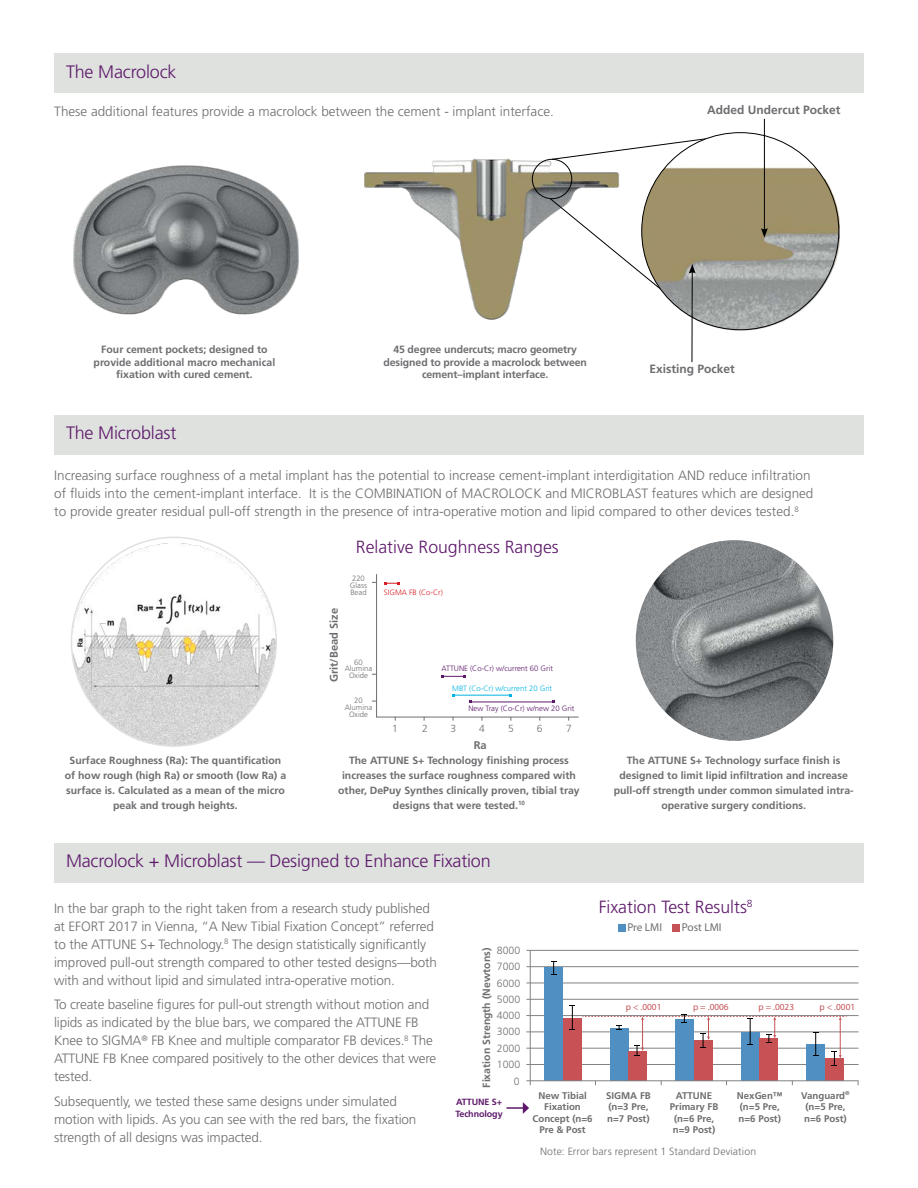
<style>
.page{position:relative;width:918px;height:1188px;background:#fff}
.page>*{position:absolute;margin:0;border:0;box-sizing:border-box;transform-origin:0 0}
.subhead{font:300 18px "Frutiger LT Std";letter-spacing:-.01em;color:#5d196a}
.t1{font:300 17.7px "Frutiger LT Std";color:#5d196a}
.Body{font:300 13.5px/18px "Frutiger LT Std";letter-spacing:-.01em;color:#6d6e71}
.t2{font:700 12px "Frutiger LT Std";color:#6d6e71}
.t3{font:11.4px "Myriad Pro";color:#6d6e71}
.t4{font:700 11.1px "Frutiger LT Std";color:#6d6e71}
.t5{font:700 10.5px/15px "Frutiger LT Std";color:#6d6e71;text-align:center}
.References{font:300 10.5px/16.4px "Frutiger LT Std";letter-spacing:.005em;color:#6d6e71}
.t6{font:300 10.2px "Frutiger LT Std";color:#6d6e71}
.t7{font:700 9.75px/11.7px "Frutiger LT Std";color:#6d6e71;text-align:center}
.t8{font:9.3px "Myriad Pro";color:#c65255}
.Body-2{font:700 9px/12px "Frutiger LT Std";letter-spacing:-.01em;color:#5d196a}
.t9{font:300 7.65px "Frutiger LT Std";color:#5d196a}
.t10{font:300 7.65px/6.9px "Frutiger LT Std";color:#6d6e71;text-align:center}
.t11{font:300 7.65px "Frutiger LT Std";color:#00b3e2}
.t12{font:300 7.65px "Frutiger LT Std";color:#d81f26}
</style>
<div class="page">
<div style="left:619px;top:924px;width:7px;height:7px;background:#4f8fc1"></div>
<div style="left:673px;top:924px;width:7px;height:7px;background:#c65255"></div>
<hr style="left:526px;top:1064px;width:333px;height:1px;background:#808285">
<hr style="left:526px;top:1048px;width:333px;height:1px;background:#808285">
<hr style="left:526px;top:1031px;width:333px;height:1px;background:#808285">
<hr style="left:526px;top:1015px;width:333px;height:1px;background:#808285">
<hr style="left:526px;top:999px;width:333px;height:1px;background:#808285">
<hr style="left:526px;top:983px;width:333px;height:1px;background:#808285">
<hr style="left:526px;top:966px;width:333px;height:1px;background:#808285">
<hr style="left:526px;top:950px;width:333px;height:1px;background:#808285">
<hr style="left:530px;top:950px;width:1px;height:135px;background:#808285">
<div style="left:544px;top:968px;width:19px;height:113px;background:#4f8fc1"></div>
<div style="left:563px;top:1018px;width:19px;height:63px;background:#c65255"></div>
<div style="left:610px;top:1028px;width:18px;height:53px;background:#4f8fc1"></div>
<div style="left:628px;top:1051px;width:19px;height:30px;background:#c65255"></div>
<div style="left:675px;top:1019px;width:19px;height:62px;background:#4f8fc1"></div>
<div style="left:694px;top:1040px;width:18px;height:41px;background:#c65255"></div>
<div style="left:741px;top:1032px;width:19px;height:49px;background:#4f8fc1"></div>
<div style="left:760px;top:1038px;width:18px;height:43px;background:#c65255"></div>
<div style="left:806px;top:1044px;width:19px;height:37px;background:#4f8fc1"></div>
<div style="left:825px;top:1059px;width:19px;height:22px;background:#c65255"></div>
<hr style="left:526px;top:1080px;width:333px;height:1px;background:#808285">
<svg style="left:551px;top:961px;width:5px;height:14px"></svg>
<svg style="left:570px;top:1005px;width:5px;height:25px"></svg>
<svg style="left:583px;top:1014px;width:264px;height:52px"></svg>
<div style="left:54px;top:54px;width:810px;height:39px;background:#dfe1df"></div>
<div style="left:54px;top:415px;width:810px;height:40px;background:#dfe1df"></div>
<div style="left:54px;top:843px;width:810px;height:40px;background:#dfe1df"></div>
<img style="left:73px;top:165px;width:226px;height:150px">
<img style="left:364px;top:158px;width:255px;height:162px">
<div style="left:532px;top:159px;width:40px;height:40px;border:1px solid #000;border-radius:50%"></div>
<svg style="left:551px;top:147px;width:84px;height:13px"></svg>
<img style="left:635px;top:125px;width:205px;height:210px">
<img style="left:642px;top:133px;width:197px;height:197px;border-radius:99px">
<hr style="left:764px;top:119px;width:1px;height:112px;background:#000">
<svg style="left:761px;top:228px;width:7px;height:10px"></svg>
<hr style="left:692px;top:271px;width:1px;height:91px;background:#000">
<svg style="left:549px;top:198px;width:148px;height:121px"></svg>
<img style="left:71px;top:537px;width:205px;height:209px">
<img style="left:636px;top:540px;width:197px;height:201px">
<svg style="left:372px;top:574px;width:207px;height:147px"></svg>
<svg style="left:506px;top:1102px;width:23px;height:12px"></svg>
<p class="subhead" style="left:66px;top:62px;width:112px">The Macrolock</p>
<p class="Body" style="left:54px;top:102px;width:501px">These additional features provide a macrolock between the cement - implant interface.</p>
<p class="t2" style="left:707px;top:103px;width:135px">Added Undercut Pocket</p>
<p class="t5" style="left:94px;top:343px;width:183px;line-height:12.6px">Four cement pockets; designed to provide additional macro mechanical fixation with cured cement.</p>
<p class="subhead" style="left:66px;top:423px;width:112px">The Microblast</p>
<p class="t5" style="left:384px;top:343px;width:205px;line-height:12.6px">45 degree undercuts; macro geometry designed to provide a macrolock between cement–implant interface.</p>
<p class="t2" style="left:650px;top:362px;width:87px">Existing Pocket</p>
<p class="Body" style="left:54px;top:467px;width:761px">Increasing surface roughness of a metal implant has the potential to increase cement-implant interdigitation AND reduce infiltration of fluids into the cement-implant interface. It is the COMBINATION of MACROLOCK and MICROBLAST features which are designed to provide greater residual pull-off strength in the presence of intra-operative motion and lipid compared to other devices tested.<sup>8</sup></p>
<p class="t1" style="left:356px;top:537px;width:204px">Relative Roughness Ranges</p>
<p class="t10" style="left:350px;top:575px;width:19px;text-align:left">220<br>Glass<br>Bead</p>
<p class="t4" style="left:328px;top:682px;width:76px;rotate:-90deg">Grit/Bead Size</p>
<p class="t10" style="left:345px;top:659px;width:29px">60<br>Alumina<br>Oxide</p>
<p class="t10" style="left:345px;top:697px;width:29px">20<br>Alumina<br>Oxide</p>
<p class="t12" style="left:384px;top:588px;width:61px">SIGMA FB (Co-Cr)</p>
<p class="t9" style="left:442px;top:664px;width:113px">ATTUNE (Co-Cr) w/current 60 Grit</p>
<p class="t11" style="left:452px;top:684px;width:102px">MBT (Co-Cr) w/current 20 Grit</p>
<p class="t9" style="left:468px;top:704px;width:107px">New Tray (Co-Cr) w/new 20 Grit</p>
<p class="t6" style="left:392px;top:722px;width:7px">1</p>
<p class="t6" style="left:422px;top:722px;width:7px">2</p>
<p class="t6" style="left:451px;top:722px;width:7px">3</p>
<p class="t6" style="left:479px;top:722px;width:7px">4</p>
<p class="t6" style="left:508px;top:722px;width:7px">5</p>
<p class="t6" style="left:537px;top:722px;width:7px">6</p>
<p class="t6" style="left:566px;top:722px;width:7px">7</p>
<p class="t4" style="left:474px;top:738px;width:14px">Ra</p>
<p class="t5" style="left:65px;top:753px;width:223px">Surface Roughness (Ra): The quantification of how rough (high Ra) or smooth (low Ra) a surface is. Calculated as a mean of the micro peak and trough heights.</p>
<p class="t5" style="left:338px;top:753px;width:243px">The ATTUNE S+ Technology finishing process increases the surface roughness compared with other, DePuy Synthes clinically proven, tibial tray designs that were tested.<sup>10</sup></p>
<p class="t5" style="left:614px;top:753px;width:241px">The ATTUNE S+ Technology surface finish is designed to limit lipid infiltration and increase pull-off strength under common simulated intra&shy;operative surgery conditions.</p>
<p class="subhead" style="left:66px;top:851px;width:426px">Macrolock + Microblast — Designed to Enhance Fixation</p>
<p class="Body" style="left:54px;top:899px;width:385px">In the bar graph to the right taken from a research study published at EFORT 2017 in Vienna, “A New Tibial Fixation Concept” referred to the ATTUNE S+ Technology.<sup>8</sup> The design statistically significantly improved pull-out strength compared to other tested designs—both with and without lipid and simulated intra-operative motion.</p>
<p class="Body" style="left:54px;top:996px;width:384px">To create baseline figures for pull-out strength without motion and lipids as indicated by the blue bars, we compared the ATTUNE FB Knee to SIGMA<sup>®</sup> FB Knee and multiple comparator FB devices.<sup>8</sup> The ATTUNE FB Knee compared positively to the other devices that were tested.</p>
<p class="Body" style="left:54px;top:1093px;width:364px">Subsequently, we tested these same designs under simulated motion with lipids. As you can see with the red bars, the fixation strength of all designs was impacted.</p>
<p class="References" style="left:497px;top:943px;width:25px;line-height:15.6px">8000<br>7000</p>
<p class="References" style="left:497px;top:975px;width:25px;text-align:justify">6000<br>5000<br>4000<br>3000<br>2000<br>1000</p>
<p class="t5" style="left:479px;top:1088px;width:141px;rotate:-90deg">Fixation Strength (Newtons)</p>
<p class="References" style="left:514px;top:1074px;width:7px">0</p>
<p class="Body-2" style="left:456px;top:1096px;width:49px">ATTUNE S+<br>Technology</p>
<p class="t1" style="left:599px;top:897px;width:155px">Fixation Test Results<sup>8</sup></p>
<p class="t3" style="left:627px;top:920px;width:36px">Pre LMI</p>
<p class="t3" style="left:682px;top:920px;width:41px">Post LMI</p>
<p class="t8" style="left:626px;top:1001px;width:37px">p &lt; .0001</p>
<p class="t8" style="left:693px;top:1001px;width:37px">p = .0006</p>
<p class="t8" style="left:758px;top:1001px;width:37px">p = .0023</p>
<p class="t8" style="left:820px;top:1001px;width:37px">p &lt; .0001</p>
<p class="t7" style="left:533px;top:1089px;width:62px">New Tibial<br>Fixation<br>Concept (n=6<br>Pre &amp; Post</p>
<p class="t7" style="left:606px;top:1089px;width:46px;text-align:left">SIGMA FB (n=3 Pre, n=7 Post)</p>
<p class="t7" style="left:670px;top:1089px;width:50px">ATTUNE<br>Primary FB (n=6 Pre, n=9 Post)</p>
<p class="t7" style="left:737px;top:1089px;width:47px;text-align:left">NexGen™ (n=5 Pre, n=6 Post)</p>
<p class="t7" style="left:801px;top:1089px;width:50px">Vanguard<sup>® </sup>(n=5 Pre, n=6 Post)</p>
<p class="References" style="left:540px;top:1143px;width:218px">Note: Error bars represent 1 Standard Deviation</p>
</div>
